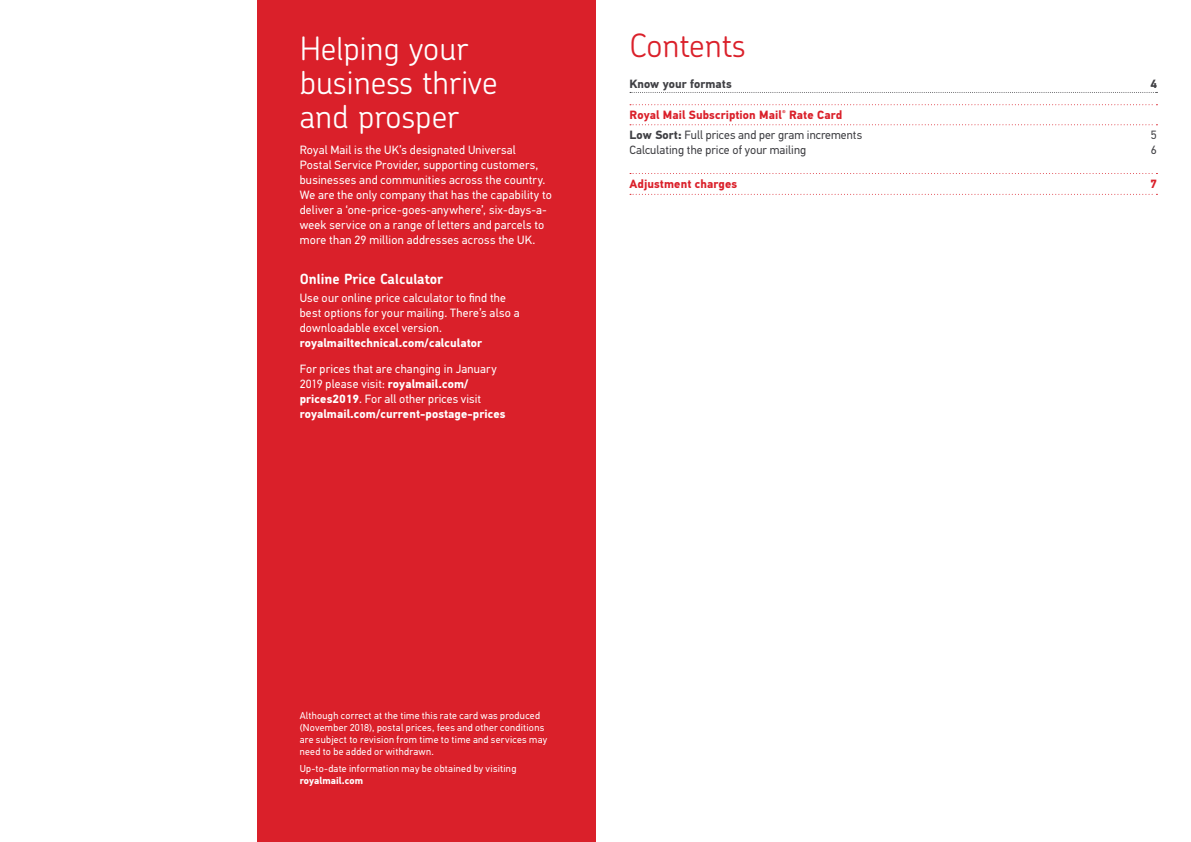
<style>
.page{position:relative;width:1191px;height:842px;background:#fff}
.page>*{position:absolute;margin:0;border:0;box-sizing:border-box;transform-origin:0 0}
.t1{font:300 32px/34px "Chevin RM";letter-spacing:.005em;color:#fff}
.t2{font:300 32px "Chevin RM";letter-spacing:.005em;color:#da202a}
.t3{font:700 14px "Chevin RM";letter-spacing:.005em;color:#fff}
._1__BODY_COPY_12_15{font:12px/15px "PF Din Text Std";letter-spacing:.02em;color:#fff}
.t4{font:12px "PF Din Text Std";letter-spacing:.005em;color:#404044}
.t5{font:700 12px "PF Din Text Std";letter-spacing:.01em;color:#da202a}
.t6{font:700 12px "PF Din Text Std";letter-spacing:.01em;color:#404044}
._1__BODY_COPY_12_15-2{font:10px/12px "PF Din Text Std";letter-spacing:.025em;color:#fff}
.s1{font-weight:700}
</style>
<div class="page">
<div style="left:257px;top:0;width:338px;height:842px;background:#da202a"></div>
<svg style="left:630px;top:92px;width:527px;height:1px"></svg>
<svg style="left:630px;top:104px;width:527px;height:1px"></svg>
<svg style="left:630px;top:124px;width:527px;height:1px"></svg>
<svg style="left:630px;top:173px;width:527px;height:1px"></svg>
<svg style="left:630px;top:194px;width:527px;height:1px"></svg>
<p class="t1" style="left:300px;top:31px;width:199px">Helping your business thrive and prosper</p>
<p class="_1__BODY_COPY_12_15" style="left:300px;top:143px;width:254px">Royal Mail is the UK’s designated Universal<br>Postal Service Provider, supporting customers, businesses and communities across the country.<br>We are the only company that has the capability to deliver a ‘one-price-goes-anywhere’, six-days-a&shy;week service on a range of letters and parcels to more than 29 million addresses across the UK.</p>
<p class="t3" style="left:300px;top:270px;width:145px">Online Price Calculator</p>
<p class="_1__BODY_COPY_12_15" style="left:300px;top:290px;width:221px">Use our online price calculator to find the best options for your mailing. There’s also a downloadable excel version. <span class="s1">royalmailtechnical.com/calculator</span></p>
<p class="_1__BODY_COPY_12_15" style="left:300px;top:362px;width:207px">For prices that are changing in January 2019 please visit: <span class="s1">royalmail.com/ prices2019</span>. For all other prices visit <span class="s1">royalmail.com/current-postage-prices</span></p>
<p class="t2" style="left:629px;top:24px;width:118px">Contents</p>
<p class="t6" style="left:629px;top:76px;width:104px">Know your formats</p>
<p class="t6" style="left:1150px;top:76px;width:8px">4</p>
<p class="t5" style="left:629px;top:107px;width:214px">Royal Mail Subscription Mail<sup>®</sup> Rate Card</p>
<p class="t4" style="left:629px;top:128px;width:234px"><span class="s1">Low Sort:</span> Full prices and per gram increments</p>
<p class="t4" style="left:1151px;top:128px;width:7px">5</p>
<p class="t4" style="left:629px;top:142px;width:178px">Calculating the price of your mailing</p>
<p class="t4" style="left:1151px;top:142px;width:7px">6</p>
<p class="t5" style="left:629px;top:177px;width:109px">Adjustment charges</p>
<p class="t5" style="left:1150px;top:177px;width:8px">7</p>
<p class="_1__BODY_COPY_12_15-2" style="left:300px;top:709px;width:249px">Although correct at the time this rate card was produced (November 2018), postal prices, fees and other conditions are subject to revision from time to time and services may need to be added or withdrawn.</p>
<p class="_1__BODY_COPY_12_15-2" style="left:300px;top:763px;width:218px">Up-to-date information may be obtained by visiting <span class="s1">royalmail.com</span></p>
</div>
